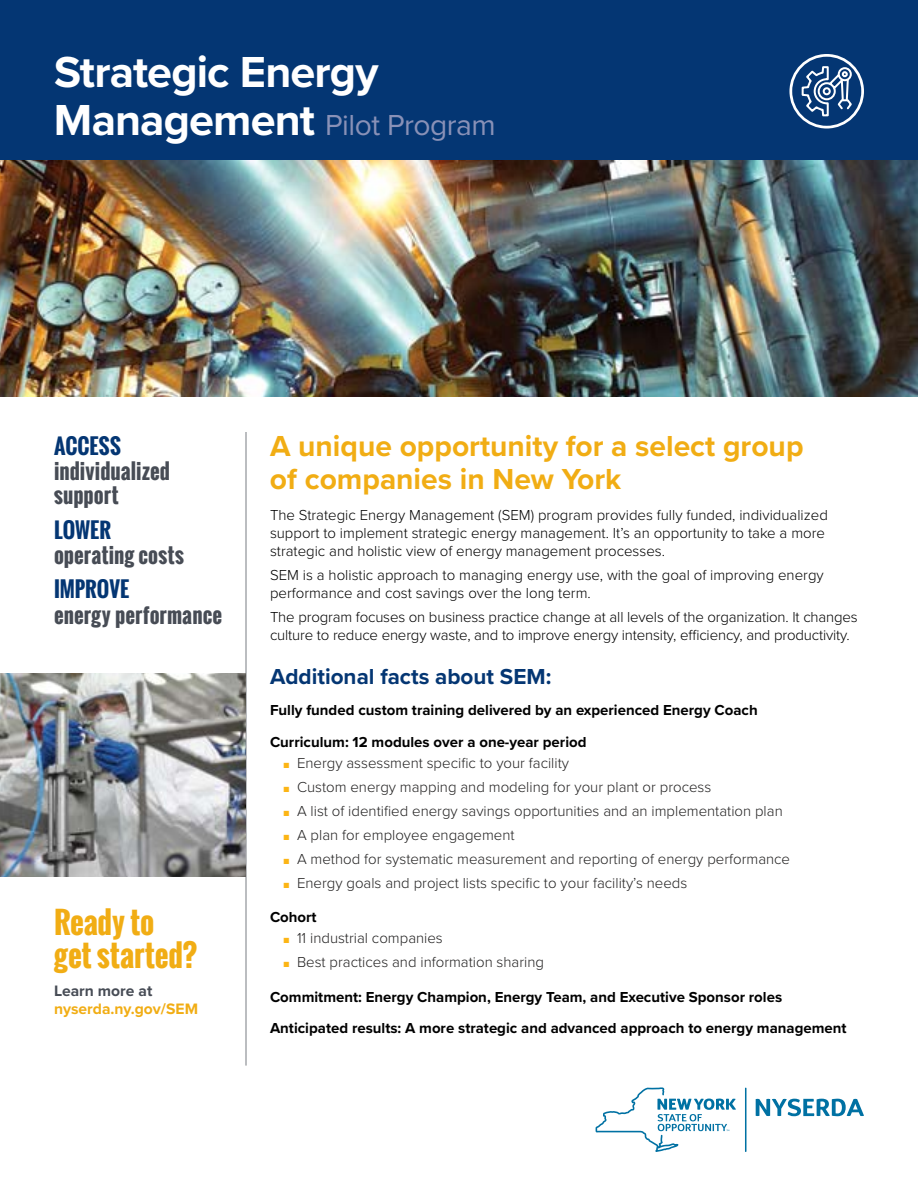
<style>
.page{position:relative;width:918px;height:1188px;background:#fff}
.page>*{position:absolute;margin:0;border:0;box-sizing:border-box;transform-origin:0 0}
.t1{font:700 45px "Proxima Nova";letter-spacing:-.02em;color:#fff}
.t2{font:700 30px/33px "Proxima Nova";color:#f1ad14}
.t3{font:30px "Proxima Nova";letter-spacing:-.015em;color:#8991b7}
.t4{font:700 30px/33px "Oswald";color:#f1ad14}
.t5{font:700 22.5px "Proxima Nova";color:#043673}
.t6{font:700 21px/24px "Oswald";letter-spacing:.005em;color:#474c55}
.t7{font:700 21px "Oswald";letter-spacing:.005em;color:#043673}
.t8{font:700 15.6px "Proxima Nova";color:#f1ad14}
.t9{font:700 15.6px "Proxima Nova";color:#474c55}
.t10{font:300 15px/18px "Proxima Nova";color:#000}
.t11{font:300 15px "Proxima Nova";color:#222121}
.t12{font:700 15px/31.5px "Proxima Nova";color:#000}
.s1{font-weight:700;font-size:45px;color:#fff}
.s2{font-weight:400;font-size:9px;color:#fcb515}
</style>
<div class="page">
<div style="left:0;top:0;width:918px;height:160px;background:#043673"></div>
<svg style="left:789px;top:54px;width:75px;height:75px"></svg>
<img style="left:0;top:160px;width:918px;height:236px">
<hr style="left:246px;top:432px;width:1px;height:634px;background:#797d82">
<img style="left:0;top:673px;width:246px;height:204px">
<svg style="left:756px;top:1099px;width:108px;height:17px"></svg>
<hr style="left:745px;top:1088px;width:1px;height:64px;background:#0071a3">
<svg style="left:596px;top:1087px;width:140px;height:65px"></svg>
<h1 class="t1" style="left:54px;top:38px;width:326px">Strategic Energy</h1>
<h2 class="t3" style="left:54px;top:108px;width:443px"><span class="s1">Management</span> Pilot Program</h2>
<h3 class="t7" style="left:54px;top:430px;width:68px">ACCESS</h3>
<h3 class="t6" style="left:54px;top:460px;width:118px">individualized support</h3>
<h3 class="t7" style="left:54px;top:514px;width:59px">LOWER</h3>
<h3 class="t6" style="left:54px;top:543px;width:131px">operating costs</h3>
<h3 class="t7" style="left:54px;top:574px;width:77px">IMPROVE</h3>
<h3 class="t6" style="left:54px;top:603px;width:169px">energy performance</h3>
<h2 class="t4" style="left:54px;top:905px;width:145px">Ready to get started?</h2>
<p class="t9" style="left:54px;top:979px;width:100px">Learn more at</p>
<p class="t8" style="left:54px;top:997px;width:146px">nyserda.ny.gov/SEM</p>
<h2 class="t2" style="left:270px;top:429px;width:535px">A unique opportunity for a select group of companies in New York</h2>
<p class="t10" style="left:270px;top:505px;width:559px">The Strategic Energy Management (SEM) program provides fully funded, individualized support to implement strategic energy management. It’s an opportunity to take a more strategic and holistic view of energy management processes.</p>
<p class="t10" style="left:270px;top:565px;width:555px">SEM is a holistic approach to managing energy use, with the goal of improving energy performance and cost savings over the long term.</p>
<p class="t10" style="left:270px;top:607px;width:589px">The program focuses on business practice change at all levels of the organization. It changes culture to reduce energy waste, and to improve energy intensity, efficiency, and productivity.</p>
<h3 class="t5" style="left:270px;top:659px;width:283px">Additional facts about SEM:</h3>
<p class="t12" style="left:270px;top:694px;width:489px">Fully funded custom training delivered by an experienced Energy Coach<br>Curriculum: 12 modules over a one-year period</p>
<p class="t11" style="left:284px;top:752px;width:287px"><span class="s2">■</span> Energy assessment specific to your facility</p>
<p class="t11" style="left:284px;top:776px;width:429px"><span class="s2">■</span> Custom energy mapping and modeling for your plant or process</p>
<p class="t11" style="left:284px;top:800px;width:501px"><span class="s2">■</span> A list of identified energy savings opportunities and an implementation plan</p>
<p class="t11" style="left:284px;top:824px;width:233px"><span class="s2">■</span> A plan for employee engagement</p>
<p class="t11" style="left:284px;top:848px;width:508px"><span class="s2">■</span> A method for systematic measurement and reporting of energy performance</p>
<p class="t11" style="left:284px;top:872px;width:405px"><span class="s2">■</span> Energy goals and project lists specific to your facility’s needs</p>
<p class="t12" style="left:270px;top:901px;width:48px">Cohort</p>
<p class="t11" style="left:284px;top:927px;width:161px"><span class="s2">■</span> 11 industrial companies</p>
<p class="t11" style="left:284px;top:951px;width:262px"><span class="s2">■</span> Best practices and information sharing</p>
<p class="t12" style="left:270px;top:981px;width:578px">Commitment: Energy Champion, Energy Team, and Executive Sponsor roles<br>Anticipated results: A more strategic and advanced approach to energy management</p>
</div>
